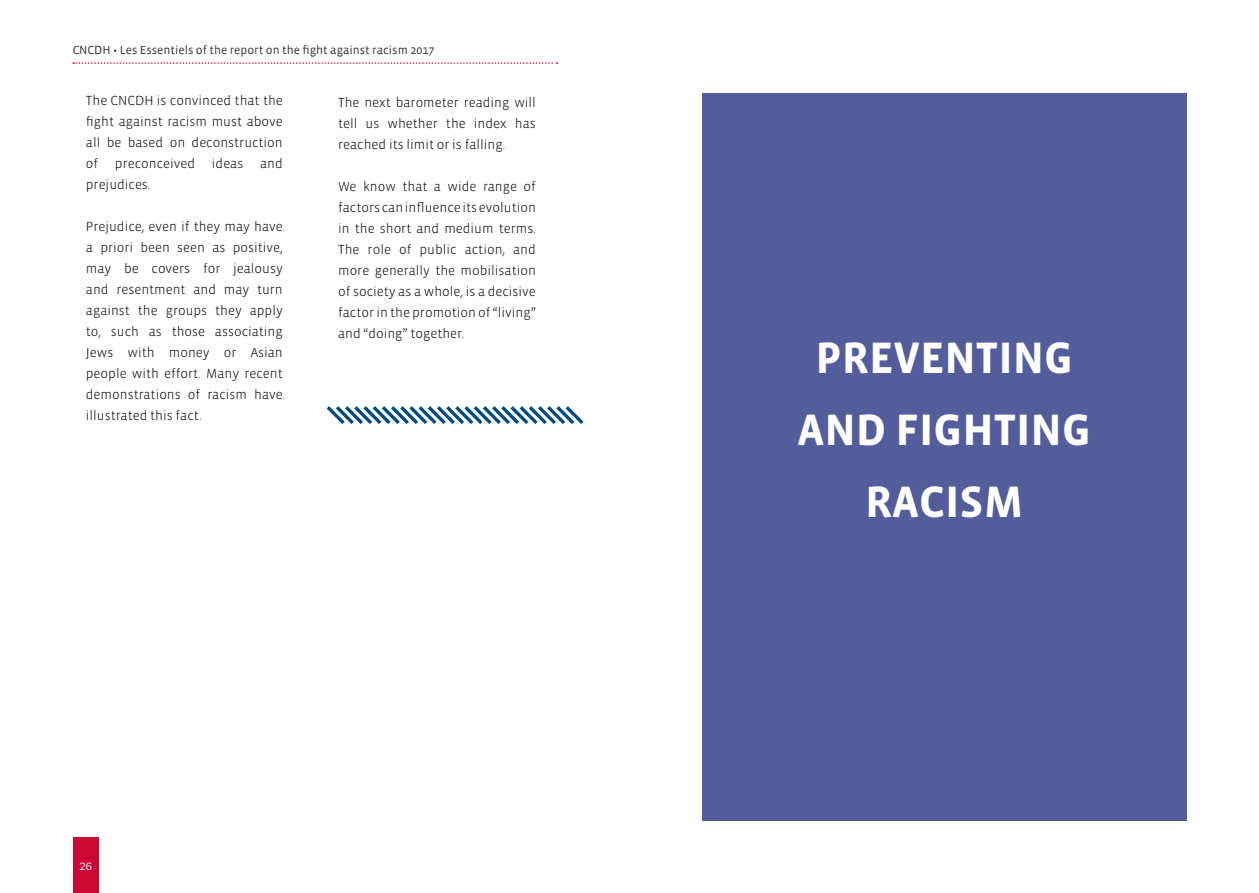
<style>
.page{position:relative;width:1259px;height:893px;background:#fff}
.page>*{position:absolute;margin:0;border:0;box-sizing:border-box;transform-origin:0 0}
.t1{font:700 45px/72px "Vista Sans OT";color:#fff;text-align:center}
.t2{font:300 13.5px/21px "Vista Sans OT";color:#000;text-align:justify}
.t3{font:12px "Vista Sans";color:#000}
.t4{font:10.5px "Gotham";color:#fff}
</style>
<div class="page">
<svg style="left:326px;top:406px;width:258px;height:18px"></svg>
<svg style="left:73px;top:62px;width:484px;height:2px"></svg>
<div style="left:73px;top:838px;width:26px;height:55px;background:#cc0935"></div>
<div style="left:702px;top:94px;width:484px;height:727px;background:#535d9b"></div>
<p class="t3" style="left:72px;top:44px;width:363px">CNCDH • Les Essentiels of the report on the fight against racism 2017</p>
<p class="t2" style="left:86px;top:90px;width:198px">The CNCDH is convinced that the fight against racism must above all be based on deconstruction of preconceived ideas and prejudices.</p>
<p class="t2" style="left:86px;top:216px;width:198px">Prejudice, even if they may have a priori been seen as positive, may be covers for jealousy and resentment and may turn against the groups they apply to, such as those associating Jews with money or Asian people with effort. Many recent demonstrations of racism have illustrated this fact.</p>
<p class="t2" style="left:338px;top:92px;width:199px">The next barometer reading will tell us whether the index has reached its limit or is falling.</p>
<p class="t2" style="left:338px;top:176px;width:199px">We know that a wide range of factors can influence its evolution in the short and medium terms.<br>The role of public action, and more generally the mobilisation of society as a whole, is a decisive factor in the promotion of “living” and “doing” together.</p>
<p class="t4" style="left:79px;top:859px;width:15px">26</p>
<h1 class="t1" style="left:797px;top:323px;width:295px">PREVENTING<br>AND FIGHTING<br>RACISM</h1>
</div>
